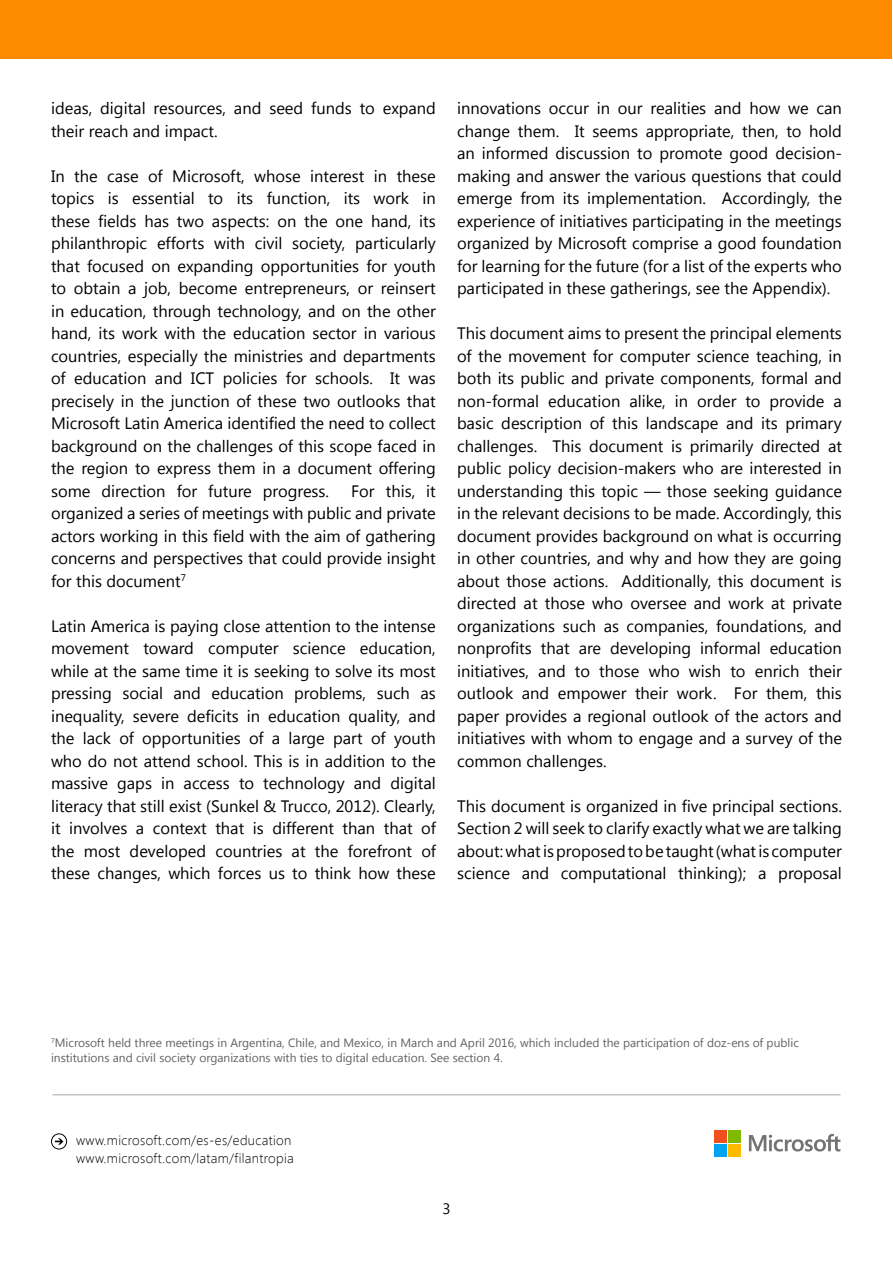
<style>
.page{position:relative;width:893px;height:1263px;background:#fff}
.page>*{position:absolute;margin:0;border:0;box-sizing:border-box;transform-origin:0 0}
.t1{font:16.5px/22.5px "Segoe UI";color:#000;text-align:justify}
.t2{font:15px "Segoe UI";color:#000101}
.t3{font:300 13.5px/18px "Segoe UI";letter-spacing:.025em;color:#000101}
.t4{font:12px/14.4px "Segoe UI";color:#616264}
</style>
<div class="page">
<div style="left:0;top:0;width:892px;height:59px;background:#ff8c00"></div>
<svg style="left:51px;top:1133px;width:16px;height:16px"></svg>
<svg style="left:749px;top:1134px;width:91px;height:17px"></svg>
<div style="left:714px;top:1129px;width:13px;height:13px;background:#f24f21"></div>
<div style="left:728px;top:1129px;width:13px;height:13px;background:#80ba00"></div>
<div style="left:714px;top:1144px;width:13px;height:13px;background:#00a3f0"></div>
<div style="left:728px;top:1144px;width:13px;height:13px;background:#ffba00"></div>
<hr style="left:52px;top:1094px;width:788px;height:1px;background:#a5a7aa">
<p class="t1" style="left:51px;top:96px;width:386px">ideas, digital resources, and seed funds to expand their reach and impact.</p>
<p class="t1" style="left:51px;top:164px;width:386px">In the case of Microsoft, whose interest in these topics is essential to its function, its work in these fields has two aspects: on the one hand, its philanthropic efforts with civil society, particularly that focused on expanding opportunities for youth to obtain a job, become entrepreneurs, or reinsert in education, through technology, and on the other hand, its work with the education sector in various countries, especially the ministries and departments of education and ICT policies for schools. It was precisely in the junction of these two outlooks that Microsoft Latin America identified the need to collect background on the challenges of this scope faced in the region to express them in a document offering some direction for future progress.</p>
<p class="t1" style="left:51px;top:479px;width:386px;text-indent:300px">For this, it organized a series of meetings with public and private actors working in this field with the aim of gathering concerns and perspectives that could provide insight for this document<sup>7</sup></p>
<p class="t1" style="left:51px;top:614px;width:386px">Latin America is paying close attention to the intense movement toward computer science education, while at the same time it is seeking to solve its most pressing social and education problems, such as inequality, severe deficits in education quality, and the lack of opportunities of a large part of youth who do not attend school. This is in addition to the massive gaps in access to technology and digital literacy that still exist (Sunkel &amp; Trucco, 2012). Clearly, it involves a context that is different than that of the most developed countries at the forefront of these changes, which forces us to think how these</p>
<p class="t1" style="left:457px;top:96px;width:386px">innovations occur in our realities and how we can change them. It seems appropriate, then, to hold an informed discussion to promote good decision&shy;making and answer the various questions that could emerge from its implementation. Accordingly, the experience of initiatives participating in the meetings organized by Microsoft comprise a good foundation for learning for the future (for a list of the experts who participated in these gatherings, see the Appendix).</p>
<p class="t1" style="left:457px;top:321px;width:386px">This document aims to present the principal elements of the movement for computer science teaching, in both its public and private components, formal and non-formal education alike, in order to provide a basic description of this landscape and its primary challenges. This document is primarily directed at public policy decision-makers who are interested in understanding this topic — those seeking guidance in the relevant decisions to be made. Accordingly, this document provides background on what is occurring in other countries, and why and how they are going about those actions. Additionally, this document is directed at those who oversee and work at private organizations such as companies, foundations, and nonprofits that are developing informal education initiatives, and to those who wish to enrich their outlook and empower their work. For them, this paper provides a regional outlook of the actors and initiatives with whom to engage and a survey of the common challenges.</p>
<p class="t1" style="left:457px;top:794px;width:386px">This document is organized in five principal sections.<br>Section 2 will seek to clarify exactly what we are talking about: what is proposed to be taught (what is computer science and computational thinking); a proposal</p>
<p class="t4" style="left:51px;top:1035px;width:749px"><sup>7</sup>Microsoft held three meetings in Argentina, Chile, and Mexico, in March and April 2016, which included the participation of doz-ens of public institutions and civil society organizations with ties to digital education. See section 4.</p>
<p class="t3" style="left:76px;top:1131px;width:219px">www.microsoft.com/es-es/education www.microsoft.com/latam/filantropia</p>
<p class="t2" style="left:442px;top:1198px;width:10px">3</p>
</div>
